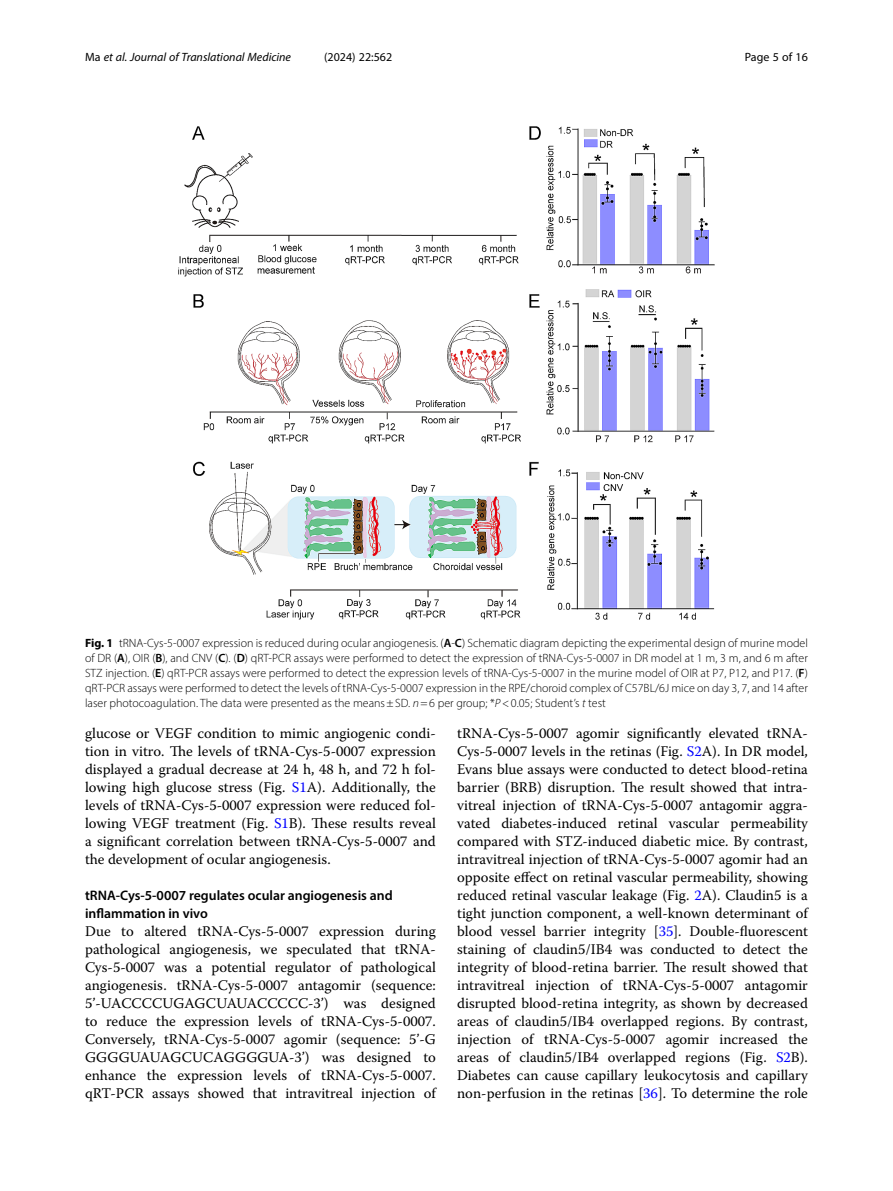
<style>
.page{position:relative;width:893px;height:1191px;background:#fff}
.page>*{position:absolute;margin:0;border:0;box-sizing:border-box;transform-origin:0 0}
.Body_Text{font:14.7px/18px "Warnock Pro";color:#000;text-align:justify}
.Head_2{font:600 13.8px/18px "Myriad Pro";color:#000}
.Figure_Caption{font:300 12px/15px "Myriad Pro";color:#000;text-align:justify}
.t1{font:italic 12px "Myriad Pro";color:#000}
.t2{font:12px "Myriad Pro";color:#000}
.s1{font-style:normal}
.s2{font-weight:700}
.s3{font-weight:600}
.s4{font-style:italic}
.s5{color:#00f}
</style>
<div class="page">
<img style="left:178px;top:126px;width:536px;height:494px">
<p class="t1" style="left:85px;top:50px;width:208px"><span class="s1">Ma</span> et al. Journal of Translational Medicine</p>
<p class="t2" style="left:324px;top:50px;width:70px">(2024) 22:562</p>
<p class="t2" style="left:745px;top:50px;width:65px">Page 5 of 16</p>
<p class="Figure_Caption" style="left:85px;top:635px;width:724px"><span class="s2">Fig. 1</span> tRNA-Cys-5-0007 expression is reduced during ocular angiogenesis. (<span class="s3">A</span>-<span class="s3">C</span>) Schematic diagram depicting the experimental design of murine model of DR (<span class="s3">A</span>), OIR (<span class="s3">B</span>), and CNV (<span class="s3">C</span>). (<span class="s3">D</span>) qRT-PCR assays were performed to detect the expression of tRNA-Cys-5-0007 in DR model at 1 m, 3 m, and 6 m after STZ injection. (<span class="s3">E</span>) qRT-PCR assays were performed to detect the expression levels of tRNA-Cys-5-0007 in the murine model of OIR at P7, P12, and P17. (<span class="s3">F</span>) qRT-PCR assays were performed to detect the levels of tRNA-Cys-5-0007 expression in the RPE/choroid complex of C57BL/6J mice on day 3, 7, and 14 after laser photocoagulation. The data were presented as the means±SD. <span class="s4">n</span>=6 per group; *<span class="s4">P</span>&lt;0.05; Student’s <span class="s4">t</span> test</p>
<p class="Body_Text" style="left:85px;top:724px;width:352px">glucose or VEGF condition to mimic angiogenic condi&shy;tion in vitro. The levels of tRNA-Cys-5-0007 expression displayed a gradual decrease at 24 h, 48 h, and 72 h fol&shy;lowing high glucose stress (Fig. <span class="s5">S1</span>A). Additionally, the levels of tRNA-Cys-5-0007 expression were reduced fol&shy;lowing VEGF treatment (Fig. <span class="s5">S1</span>B). These results reveal a significant correlation between tRNA-Cys-5-0007 and the development of ocular angiogenesis.</p>
<p class="Head_2" style="left:85px;top:886px;width:309px">tRNA-Cys-5-0007 regulates ocular angiogenesis and inflammation in vivo</p>
<p class="Body_Text" style="left:85px;top:922px;width:352px">Due to altered tRNA-Cys-5-0007 expression during pathological angiogenesis, we speculated that tRNA-Cys-5-0007 was a potential regulator of pathological angiogenesis. tRNA-Cys-5-0007 antagomir (sequence:<br>5’-UACCCCUGAGCUAUACCCCC-3’) was designed to reduce the expression levels of tRNA-Cys-5-0007.<br>Conversely, tRNA-Cys-5-0007 agomir (sequence: 5’-G GGGGUAUAGCUCAGGGGUA-3’) was designed to enhance the expression levels of tRNA-Cys-5-0007. qRT-PCR assays showed that intravitreal injection of</p>
<p class="Body_Text" style="left:457px;top:724px;width:352px">tRNA-Cys-5-0007 agomir significantly elevated tRNA-Cys-5-0007 levels in the retinas (Fig. <span class="s5">S2</span>A). In DR model, Evans blue assays were conducted to detect blood-retina barrier (BRB) disruption. The result showed that intra&shy;vitreal injection of tRNA-Cys-5-0007 antagomir aggra&shy;vated diabetes-induced retinal vascular permeability compared with STZ-induced diabetic mice. By contrast, intravitreal injection of tRNA-Cys-5-0007 agomir had an opposite effect on retinal vascular permeability, showing reduced retinal vascular leakage (Fig. <span class="s5">2</span>A). Claudin5 is a tight junction component, a well-known determinant of blood vessel barrier integrity [<span class="s5">35</span>]. Double-fluorescent staining of claudin5/IB4 was conducted to detect the integrity of blood-retina barrier. The result showed that intravitreal injection of tRNA-Cys-5-0007 antagomir disrupted blood-retina integrity, as shown by decreased areas of claudin5/IB4 overlapped regions. By contrast, injection of tRNA-Cys-5-0007 agomir increased the areas of claudin5/IB4 overlapped regions (Fig. <span class="s5">S2</span>B).<br>Diabetes can cause capillary leukocytosis and capillary non-perfusion in the retinas [<span class="s5">36</span>]. To determine the role</p>
</div>
